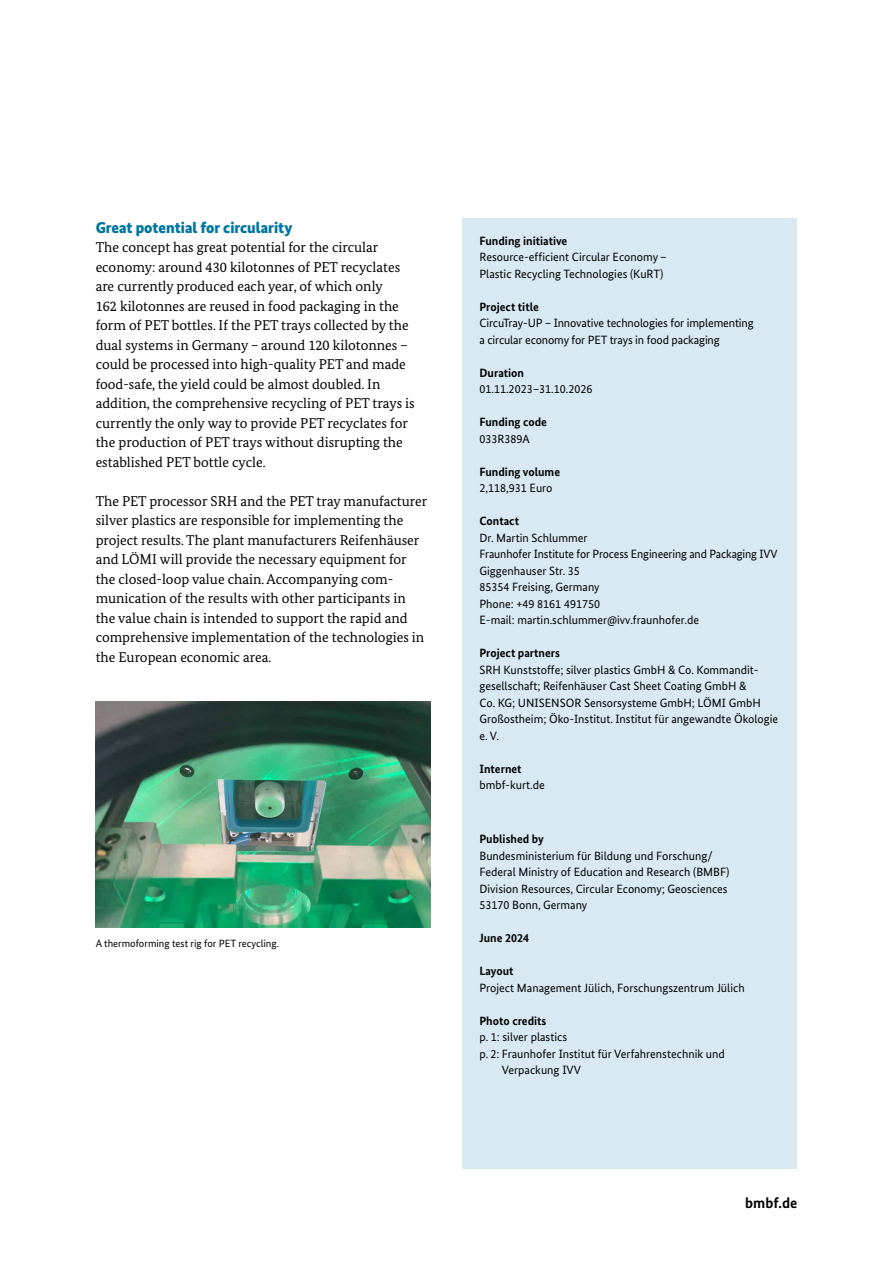
<style>
.page{position:relative;width:893px;height:1263px;background:#fff}
.page>*{position:absolute;margin:0;border:0;box-sizing:border-box;transform-origin:0 0}
.t1{font:900 15.75px "Bundes Sans";color:#0075a0}
.t2{font:700 15px "Bundes Sans";color:#000}
.t3{font:14.25px/19.5px "Bundes Serif";color:#000}
.t4{font:12px/16.5px "Bundes Sans";color:#000}
.t5{font:700 12px "Bundes Sans";color:#000}
.t6{font:10.5px "Bundes Sans";color:#000}
</style>
<div class="page">
<div style="left:462px;top:218px;width:335px;height:951px;background:#d9e9f3"></div>
<img style="left:96px;top:701px;width:335px;height:227px">
<p class="t1" style="left:96px;top:218px;width:198px">Great potential for circularity</p>
<p class="t3" style="left:96px;top:238px;width:321px">The concept has great potential for the circular economy: around 430 kilotonnes of PET recyclates are currently produced each year, of which only<br>162 kilotonnes are reused in food packaging in the form of PET bottles. If the PET trays collected by the dual systems in Germany – around 120 kilotonnes – could be processed into high-quality PET and made food-safe, the yield could be almost doubled. In addition, the comprehensive recycling of PET trays is currently the only way to provide PET recyclates for the production of PET trays without disrupting the established PET bottle cycle.</p>
<p class="t3" style="left:96px;top:491px;width:333px">The PET processor SRH and the PET tray manufacturer silver plastics are responsible for implementing the project results. The plant manufacturers Reifenhäuser and LÖMI will provide the necessary equipment for the closed-loop value chain. Accompanying com&shy;munication of the results with other participants in the value chain is intended to support the rapid and comprehensive implementation of the technologies in the European economic area.</p>
<p class="t6" style="left:96px;top:938px;width:185px">A thermoforming test rig for PET recycling.</p>
<p class="t5" style="left:479px;top:233px;width:89px">Funding initiative</p>
<p class="t4" style="left:479px;top:249px;width:189px">Resource-efficient Circular Economy –<br>Plastic Recycling Technologies (KuRT)</p>
<p class="t5" style="left:479px;top:299px;width:61px">Project title</p>
<p class="t4" style="left:479px;top:315px;width:276px">CircuTray-UP – Innovative technologies for implementing a circular economy for PET trays in food packaging</p>
<p class="t5" style="left:479px;top:365px;width:46px">Duration</p>
<p class="t4" style="left:479px;top:381px;width:115px">01.11.2023–31.10.2026</p>
<p class="t5" style="left:479px;top:415px;width:69px">Funding code</p>
<p class="t4" style="left:479px;top:430px;width:52px">033R389A</p>
<p class="t5" style="left:479px;top:464px;width:82px">Funding volume</p>
<p class="t4" style="left:479px;top:480px;width:75px">2,118,931 Euro</p>
<p class="t5" style="left:479px;top:514px;width:41px">Contact</p>
<p class="t4" style="left:479px;top:529px;width:300px">Dr. Martin Schlummer<br>Fraunhofer Institute for Process Engineering and Packaging IVV Giggenhauser Str. 35<br>85354 Freising, Germany<br>Phone: +49 8161 491750<br>E-mail: martin.schlummer@ivv.fraunhofer.de</p>
<p class="t5" style="left:479px;top:646px;width:82px">Project partners</p>
<p class="t4" style="left:479px;top:661px;width:300px">SRH Kunststoffe; silver plastics GmbH &amp; Co. Kommandit&shy;gesellschaft; Reifenhäuser Cast Sheet Coating GmbH &amp;<br>Co. KG; UNISENSOR Sensorsysteme GmbH; LÖMI GmbH Großostheim; Öko-Institut. Institut für angewandte Ökologie e. V.</p>
<p class="t5" style="left:479px;top:761px;width:44px">Internet</p>
<p class="t4" style="left:479px;top:777px;width:67px">bmbf-kurt.de</p>
<p class="t5" style="left:479px;top:832px;width:66px">Published by</p>
<p class="t4" style="left:479px;top:848px;width:252px">Bundesministerium für Bildung und Forschung/ Federal Ministry of Education and Research (BMBF)<br>Division Resources, Circular Economy; Geosciences 53170 Bonn, Germany</p>
<p class="t5" style="left:479px;top:931px;width:51px">June 2024</p>
<p class="t5" style="left:479px;top:964px;width:36px">Layout</p>
<p class="t4" style="left:479px;top:980px;width:267px">Project Management Jülich, Forschungszentrum Jülich</p>
<p class="t5" style="left:479px;top:1013px;width:69px">Photo credits</p>
<p class="t4" style="left:479px;top:1029px;width:89px">p. 1: silver plastics</p>
<p class="t4" style="left:479px;top:1046px;width:247px">p. 2: Fraunhofer Institut für Verfahrenstechnik und</p>
<p class="t4" style="left:502px;top:1062px;width:81px">Verpackung IVV</p>
<p class="t2" style="left:745px;top:1194px;width:54px">bmbf.de</p>
</div>
